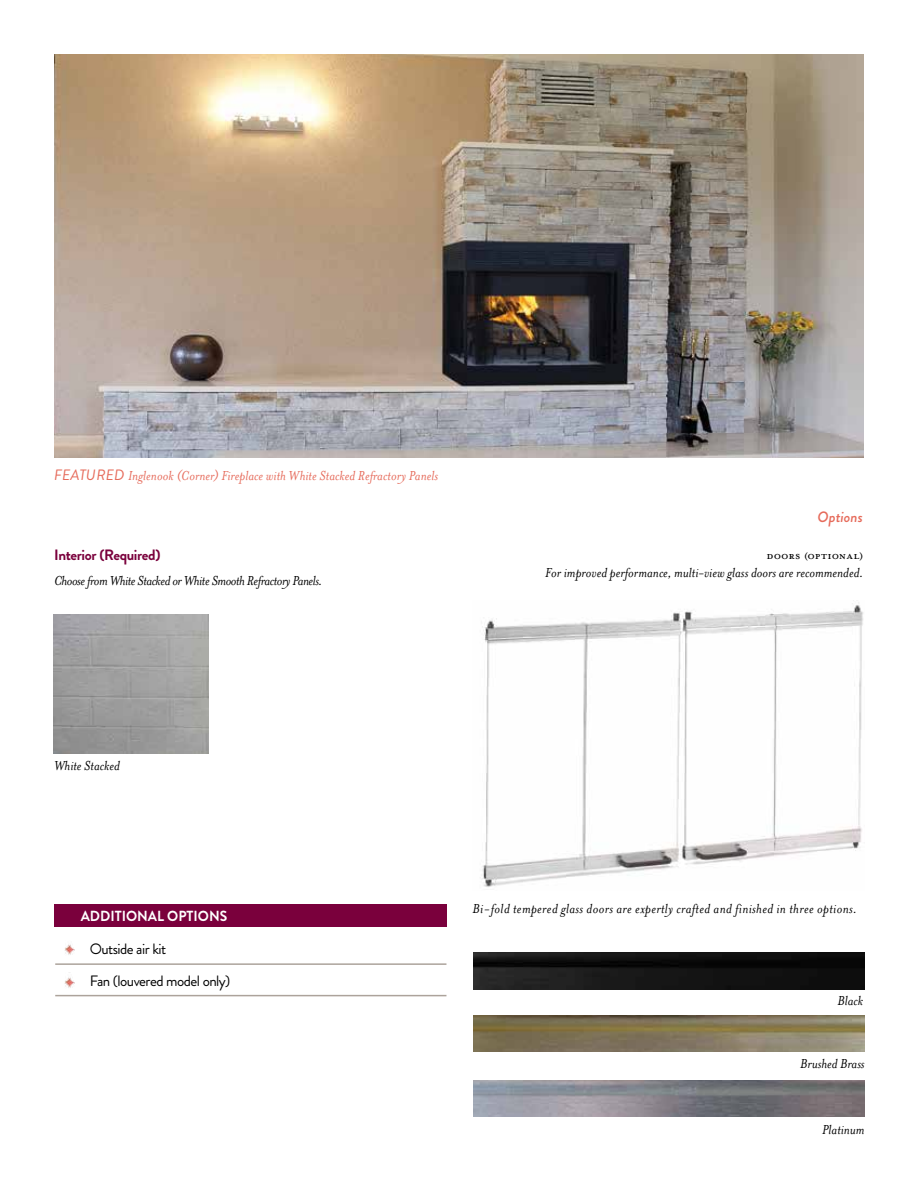
<style>
.page{position:relative;width:918px;height:1188px;background:#fff}
.page>*{position:absolute;margin:0;border:0;box-sizing:border-box;transform-origin:0 0}
.t1{font:italic 15px "Mrs Eaves OT";color:#000}
.t2{font:italic 15px "Mrs Eaves OT";letter-spacing:.025em;color:#000}
.t3{font:italic 15px "Mrs Eaves OT";letter-spacing:.005em;color:#e66b5b}
.t4{font:italic 15px "Mrs Eaves OT";letter-spacing:-.03em;color:#000}
.t5{font:15px/31.5px "Brandon Grotesque";letter-spacing:-.035em;color:#000}
.t6{font:700 15px "Brandon Grotesque";letter-spacing:-.025em;color:#7a003c}
.t7{font:15px "Mrs Eaves All Petite Caps OT";letter-spacing:.005em;color:#000}
.t8{font:italic 500 15px "Brandon Grotesque";color:#e66b5b}
.t9{font:700 14.7px "Brandon Grotesque";color:#fff;scale:.95 1}
.s1{font-family:"Brandon Grotesque"}
</style>
<div class="page">
<img style="left:54px;top:54px;width:810px;height:404px">
<hr style="left:55px;top:963px;width:391px;height:2px;background:#aca39b">
<hr style="left:55px;top:995px;width:391px;height:1px;background:#aca39b">
<img style="left:65px;top:944px;width:10px;height:11px">
<img style="left:65px;top:977px;width:10px;height:11px">
<div style="left:54px;top:904px;width:392px;height:22px;background:#7a003c"></div>
<img style="left:473px;top:953px;width:392px;height:36px">
<img style="left:473px;top:1016px;width:392px;height:36px">
<img style="left:473px;top:1080px;width:392px;height:36px">
<img style="left:482px;top:602px;width:381px;height:285px">
<img style="left:54px;top:615px;width:155px;height:139px">
<p class="t3" style="left:54px;top:468px;width:386px"><span class="s1">FEATURED</span> Inglenook (Corner) Fireplace with White Stacked Refractory Panels</p>
<p class="t6" style="left:54px;top:544px;width:108px">Interior (Required)</p>
<p class="t4" style="left:54px;top:573px;width:270px">Choose from White Stacked or White Smooth Refractory Panels.</p>
<p class="t8" style="left:818px;top:506px;width:47px">Options</p>
<p class="t7" style="left:766px;top:547px;width:98px">Doors (Optional)</p>
<p class="t1" style="left:545px;top:565px;width:320px">For improved performance, multi-view glass doors are recommended.</p>
<p class="t1" style="left:54px;top:757px;width:67px">White Stacked</p>
<p class="t9" style="left:81px;top:906px;width:156px">ADDITIONAL OPTIONS</p>
<p class="t5" style="left:90px;top:934px;width:142px">Outside air kit<br>Fan (louvered model only)</p>
<p class="t2" style="left:472px;top:900px;width:386px">Bi-fold tempered glass doors are expertly crafted and finished in three options.</p>
<p class="t1" style="left:838px;top:993px;width:27px">Black</p>
<p class="t1" style="left:800px;top:1055px;width:66px">Brushed Brass</p>
<p class="t1" style="left:822px;top:1121px;width:44px">Platinum</p>
</div>
